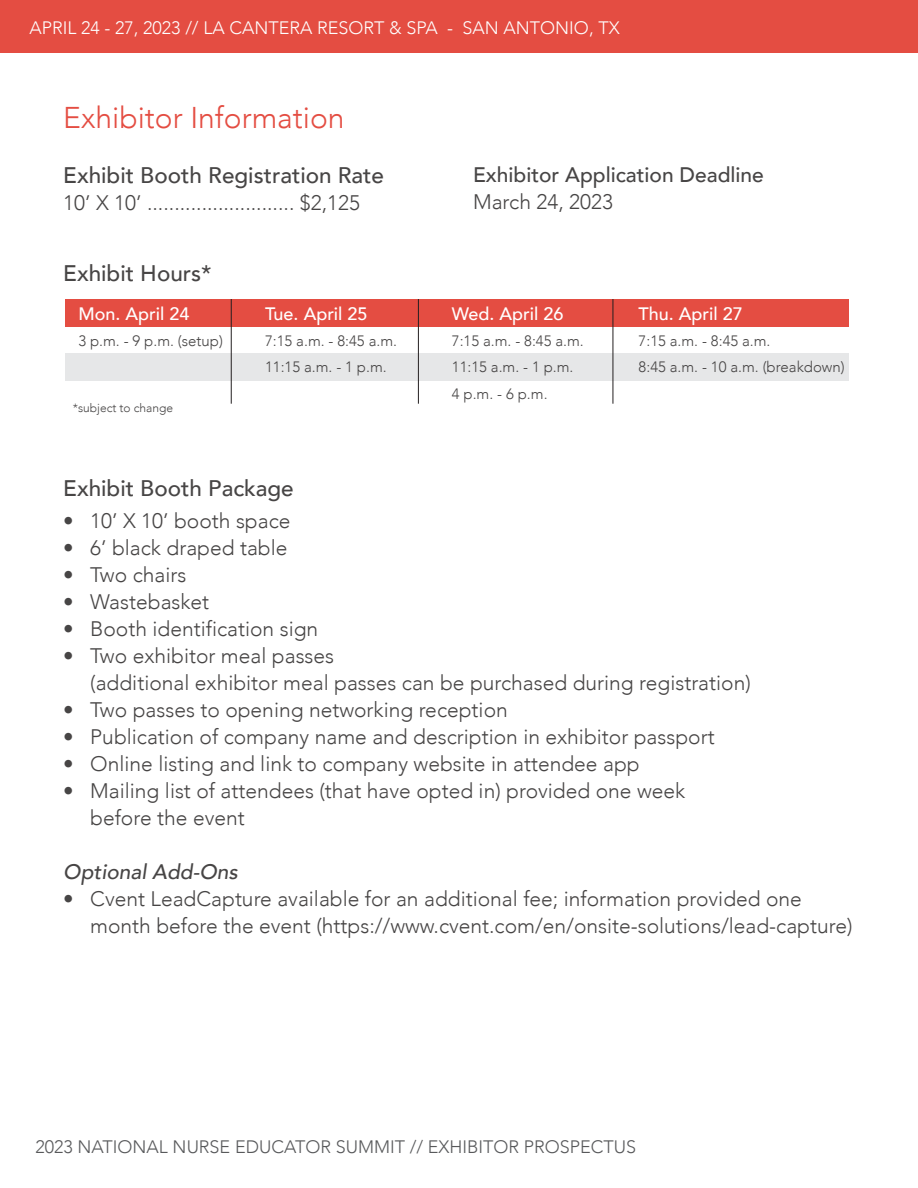
<style>
.page{position:relative;width:918px;height:1188px;background:#fff}
.page>*{position:absolute;margin:0;border:0;box-sizing:border-box;transform-origin:0 0}
.t1{font:300 30px "Avenir";color:#e44d42}
.t2{font:500 22.5px "Avenir";color:#474545}
.t3{font:300 21px/27px "Avenir";color:#474545}
.t4{font:500 21px "Avenir";color:#474545}
.t5{font:italic 500 21px "Avenir";color:#474545}
.t6{font:300 18px "Avenir";color:#58595b}
.t7{font:300 18px "Avenir";color:#fff}
.t8{font:500 18px "Avenir";color:#fff}
.t9{font:300 15px/26.5px "Avenir";color:#474545}
.t10{font:300 12px "Avenir";color:#474545}
</style>
<div class="page">
<div style="left:0;top:0;width:918px;height:52px;background:#e44d42"></div>
<div style="left:65px;top:299px;width:784px;height:27px;background:#e44d42"></div>
<div style="left:65px;top:354px;width:784px;height:27px;background:#e6e7e8"></div>
<hr style="left:231px;top:299px;width:1px;height:105px;background:#231f20">
<hr style="left:418px;top:299px;width:1px;height:105px;background:#231f20">
<hr style="left:613px;top:299px;width:1px;height:105px;background:#231f20">
<p class="t7" style="left:29px;top:17px;width:592px">APRIL 24 - 27, 2023 // LA CANTERA RESORT &amp; SPA - SAN ANTONIO, TX</p>
<h1 class="t1" style="left:63px;top:100px;width:283px">Exhibitor Information</h1>
<p class="t2" style="left:63px;top:156px;width:322px">Exhibit Booth Registration Rate</p>
<p class="t3" style="left:63px;top:190px;width:298px">10’ X 10’ ........................... $2,125</p>
<p class="t2" style="left:63px;top:254px;width:150px">Exhibit Hours*</p>
<p class="t8" style="left:78px;top:298px;width:113px">Mon. April 24</p>
<p class="t9" style="left:78px;top:327px;width:146px">3 p.m. - 9 p.m. (setup)</p>
<p class="t10" style="left:73px;top:400px;width:102px">*subject to change</p>
<p class="t8" style="left:265px;top:298px;width:104px">Tue. April 25</p>
<p class="t9" style="left:265px;top:327px;width:133px">7:15 a.m. - 8:45 a.m.<br>11:15 a.m. - 1 p.m.</p>
<p class="t4" style="left:473px;top:157px;width:292px">Exhibitor Application Deadline</p>
<p class="t3" style="left:473px;top:189px;width:141px">March 24, 2023</p>
<p class="t8" style="left:452px;top:298px;width:113px">Wed. April 26</p>
<p class="t9" style="left:452px;top:327px;width:133px">7:15 a.m. - 8:45 a.m.<br>11:15 a.m. - 1 p.m.<br>4 p.m. - 6 p.m.</p>
<p class="t8" style="left:639px;top:298px;width:106px">Thu. April 27</p>
<p class="t9" style="left:639px;top:327px;width:208px">7:15 a.m. - 8:45 a.m.<br>8:45 a.m. - 10 a.m. (breakdown)</p>
<p class="t2" style="left:63px;top:469px;width:232px">Exhibit Booth Package</p>
<p class="t3" style="left:63px;top:508px;width:229px">• 10’ X 10’ booth space</p>
<p class="t3" style="left:63px;top:535px;width:226px">• 6’ black draped table</p>
<p class="t3" style="left:63px;top:562px;width:125px">• Two chairs</p>
<p class="t3" style="left:63px;top:589px;width:148px">• Wastebasket</p>
<p class="t3" style="left:63px;top:616px;width:257px">• Booth identification sign</p>
<p class="t3" style="left:90px;top:643px;width:662px;text-indent:-27px">• Two exhibitor meal passes<br>(additional exhibitor meal passes can be purchased during registration)</p>
<p class="t3" style="left:63px;top:697px;width:446px">• Two passes to opening networking reception</p>
<p class="t3" style="left:63px;top:724px;width:653px">• Publication of company name and description in exhibitor passport</p>
<p class="t3" style="left:63px;top:751px;width:578px">• Online listing and link to company website in attendee app</p>
<p class="t3" style="left:90px;top:778px;width:597px;text-indent:-27px">• Mailing list of attendees (that have opted in) provided one week before the event</p>
<p class="t5" style="left:63px;top:860px;width:176px">Optional Add-Ons</p>
<p class="t3" style="left:90px;top:886px;width:764px;text-indent:-27px">• Cvent LeadCapture available for an additional fee; information provided one month before the event (https://www.cvent.com/en/onsite-solutions/lead-capture)</p>
<p class="t6" style="left:35px;top:1137px;width:602px">2023 NATIONAL NURSE EDUCATOR SUMMIT // EXHIBITOR PROSPECTUS</p>
</div>
